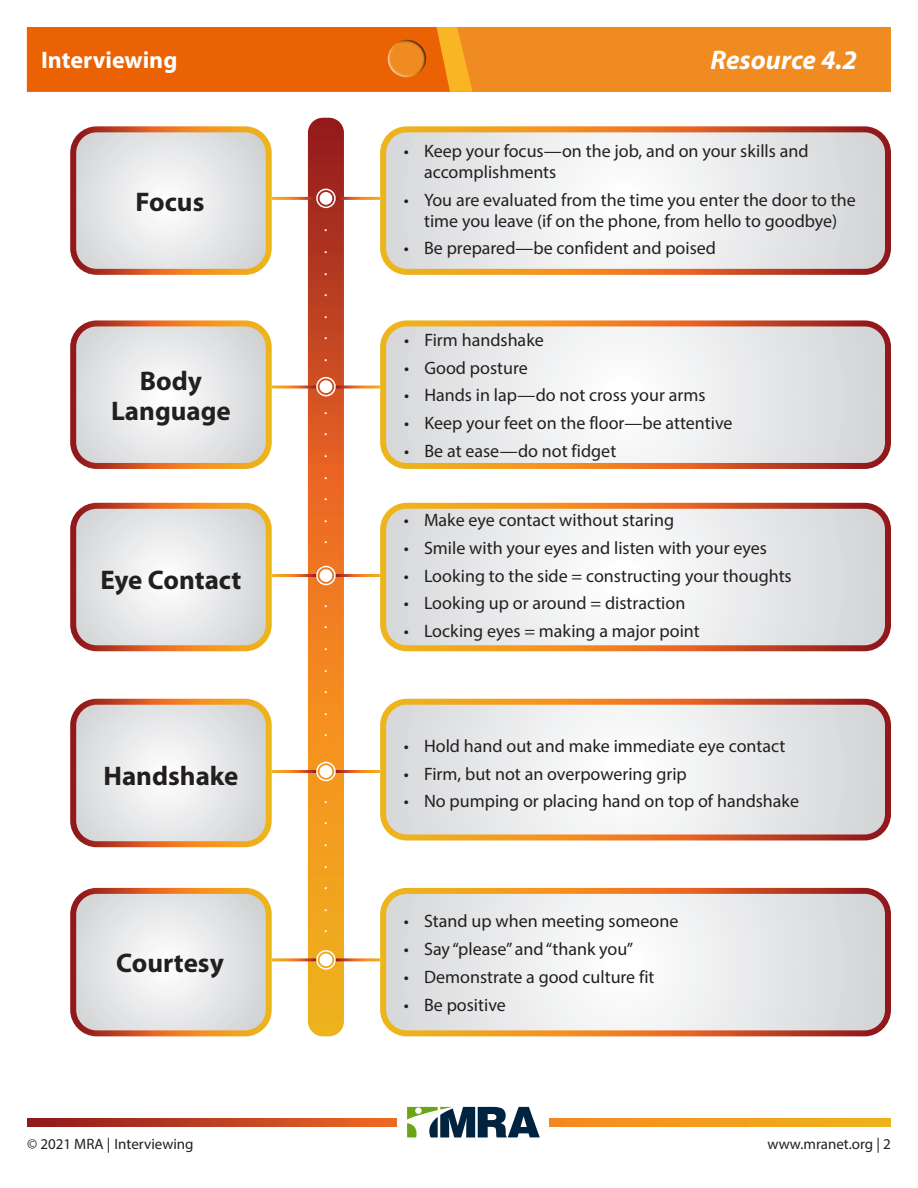
<style>
.page{position:relative;width:918px;height:1188px;background:#fff}
.page>*{position:absolute;margin:0;border:0;box-sizing:border-box;transform-origin:0 0}
.Subhead{font:700 27px/30px "Myriad Pro";color:#231f20;text-align:center}
.t1{font:italic 700 27px "Myriad Pro";color:#fff}
.t2{font:700 24px "Myriad Pro";color:#fff}
.t3{font:18px/21px "Myriad Pro";color:#231f20}
.t4{font:18px "Minion Pro";color:#fff}
.t5{font:15px "Myriad Pro";color:#231f20}
</style>
<div class="page">
<div style="left:27px;top:27px;width:864px;height:65px;background:#f08b21"></div>
<svg style="left:26px;top:27px;width:447px;height:65px;background:#ea6706"></svg>
<div style="left:385px;top:40px;width:32px;height:38px;background:#fff;opacity:.75"></div>
<div style="left:393px;top:38px;width:34px;height:40px;background:#231f20;opacity:.75"></div>
<svg style="left:27px;top:1118px;width:864px;height:9px;background:#d76d1f"></svg>
<div style="left:397px;top:1107px;width:151px;height:31px;background:#fff"></div>
<svg style="left:407px;top:1107px;width:133px;height:30px"></svg>
<svg style="left:308px;top:118px;width:36px;height:918px;background:#dc7122"></svg>
<hr style="left:335px;top:386px;width:45px;height:3px;background:#fff">
<svg style="left:77px;top:327px;width:188px;height:135px"></svg>
<div style="left:70px;top:320px;width:202px;height:149px;border:6px solid #fff;border-radius:24px"></div>
<hr style="left:272px;top:386px;width:45px;height:3px;background:#fff">
<div style="left:316px;top:377px;width:20px;height:19px;border:2px solid #fff;border-radius:50%"></div>
<div style="left:320px;top:381px;width:12px;height:11px;background:#fff;border-radius:50%"></div>
<div style="left:320px;top:380px;width:12px;height:13px;border:2px solid #fff;border-radius:50%"></div>
<svg style="left:387px;top:327px;width:497px;height:135px"></svg>
<div style="left:380px;top:320px;width:511px;height:149px;border:6px solid #fff;border-radius:24px"></div>
<svg style="left:77px;top:510px;width:188px;height:134px"></svg>
<div style="left:70px;top:503px;width:202px;height:148px;border:6px solid #fff;border-radius:24px"></div>
<svg style="left:387px;top:510px;width:497px;height:134px"></svg>
<div style="left:380px;top:503px;width:511px;height:148px;border:6px solid #fff;border-radius:24px"></div>
<hr style="left:272px;top:574px;width:45px;height:3px;background:#fff">
<hr style="left:335px;top:574px;width:45px;height:3px;background:#fff">
<div style="left:316px;top:566px;width:20px;height:19px;border:2px solid #fff;border-radius:50%"></div>
<div style="left:320px;top:570px;width:12px;height:11px;background:#fff;border-radius:50%"></div>
<div style="left:320px;top:569px;width:12px;height:13px;border:2px solid #fff;border-radius:50%"></div>
<svg style="left:77px;top:706px;width:188px;height:134px"></svg>
<div style="left:70px;top:699px;width:202px;height:148px;border:6px solid #fff;border-radius:24px"></div>
<svg style="left:387px;top:706px;width:497px;height:127px"></svg>
<div style="left:380px;top:699px;width:511px;height:141px;border:6px solid #fff;border-radius:24px"></div>
<hr style="left:272px;top:770px;width:45px;height:3px;background:#fff">
<hr style="left:335px;top:770px;width:45px;height:3px;background:#fff">
<div style="left:316px;top:762px;width:20px;height:19px;border:2px solid #fff;border-radius:50%"></div>
<div style="left:320px;top:766px;width:12px;height:11px;background:#fff;border-radius:50%"></div>
<div style="left:320px;top:765px;width:12px;height:13px;border:2px solid #fff;border-radius:50%"></div>
<svg style="left:77px;top:895px;width:188px;height:134px"></svg>
<div style="left:70px;top:888px;width:202px;height:148px;border:6px solid #fff;border-radius:24px"></div>
<svg style="left:387px;top:895px;width:497px;height:134px"></svg>
<div style="left:380px;top:888px;width:511px;height:148px;border:6px solid #fff;border-radius:24px"></div>
<hr style="left:272px;top:958px;width:45px;height:3px;background:#fff">
<hr style="left:335px;top:958px;width:45px;height:3px;background:#fff">
<div style="left:316px;top:950px;width:20px;height:20px;border:2px solid #fff;border-radius:50%"></div>
<div style="left:320px;top:954px;width:12px;height:12px;background:#fff;border-radius:50%"></div>
<div style="left:320px;top:954px;width:12px;height:12px;border:2px solid #fff;border-radius:50%"></div>
<svg style="left:77px;top:133px;width:188px;height:135px"></svg>
<div style="left:70px;top:126px;width:202px;height:149px;border:6px solid #fff;border-radius:24px"></div>
<svg style="left:387px;top:133px;width:497px;height:135px"></svg>
<div style="left:380px;top:126px;width:511px;height:149px;border:6px solid #fff;border-radius:24px"></div>
<hr style="left:272px;top:197px;width:45px;height:3px;background:#fff">
<hr style="left:335px;top:197px;width:45px;height:3px;background:#fff">
<div style="left:316px;top:189px;width:20px;height:19px;border:2px solid #fff;border-radius:50%"></div>
<div style="left:320px;top:193px;width:12px;height:11px;background:#fff;border-radius:50%"></div>
<div style="left:320px;top:192px;width:12px;height:13px;border:2px solid #fff;border-radius:50%"></div>
<p class="t2" style="left:41px;top:46px;width:138px">Interviewing</p>
<h1 class="t1" style="left:711px;top:42px;width:148px">Resource 4.2</h1>
<p class="Subhead" style="left:136px;top:187px;width:70px">Focus</p>
<p class="Subhead" style="left:111px;top:366px;width:121px">Body<br>Language</p>
<p class="Subhead" style="left:100px;top:565px;width:142px">Eye Contact</p>
<p class="Subhead" style="left:103px;top:761px;width:137px">Handshake</p>
<p class="Subhead" style="left:116px;top:949px;width:109px">Courtesy</p>
<p class="t4" style="left:324px;top:214px;width:6px">.</p>
<p class="t4" style="left:324px;top:235px;width:6px">.</p>
<p class="t4" style="left:324px;top:257px;width:6px">.</p>
<p class="t4" style="left:324px;top:278px;width:6px">.</p>
<p class="t4" style="left:324px;top:300px;width:6px">.</p>
<p class="t4" style="left:324px;top:322px;width:6px">.</p>
<p class="t4" style="left:324px;top:343px;width:6px">.</p>
<p class="t4" style="left:324px;top:396px;width:6px">.</p>
<p class="t4" style="left:324px;top:418px;width:6px">.</p>
<p class="t4" style="left:324px;top:439px;width:6px">.</p>
<p class="t4" style="left:324px;top:461px;width:6px">.</p>
<p class="t4" style="left:324px;top:482px;width:6px">.</p>
<p class="t4" style="left:324px;top:504px;width:6px">.</p>
<p class="t4" style="left:324px;top:526px;width:6px">.</p>
<p class="t4" style="left:324px;top:589px;width:6px">.</p>
<p class="t4" style="left:324px;top:611px;width:6px">.</p>
<p class="t4" style="left:324px;top:632px;width:6px">.</p>
<p class="t4" style="left:324px;top:654px;width:6px">.</p>
<p class="t4" style="left:324px;top:675px;width:6px">.</p>
<p class="t4" style="left:324px;top:697px;width:6px">.</p>
<p class="t4" style="left:324px;top:719px;width:6px">.</p>
<p class="t4" style="left:324px;top:785px;width:6px">.</p>
<p class="t4" style="left:324px;top:807px;width:6px">.</p>
<p class="t4" style="left:324px;top:828px;width:6px">.</p>
<p class="t4" style="left:324px;top:850px;width:6px">.</p>
<p class="t4" style="left:324px;top:871px;width:6px">.</p>
<p class="t4" style="left:324px;top:893px;width:6px">.</p>
<p class="t4" style="left:324px;top:915px;width:6px">.</p>
<p class="t3" style="left:424px;top:140px;width:386px;text-indent:-20px">• Keep your focus—on the job, and on your skills and accomplishments</p>
<p class="t3" style="left:404px;top:189px;width:454px;text-align:center">• You are evaluated from the time you enter the door to the time you leave (if on the phone, from hello to goodbye)</p>
<p class="t3" style="left:404px;top:238px;width:314px">• Be prepared—be confident and poised</p>
<p class="t3" style="left:404px;top:329px;width:141px">• Firm handshake</p>
<p class="t3" style="left:404px;top:357px;width:125px">• Good posture</p>
<p class="t3" style="left:404px;top:385px;width:303px">• Hands in lap—do not cross your arms</p>
<p class="t3" style="left:404px;top:412px;width:330px">• Keep your feet on the floor—be attentive</p>
<p class="t3" style="left:404px;top:440px;width:214px">• Be at ease—do not fidget</p>
<p class="t3" style="left:404px;top:509px;width:272px">• Make eye contact without staring</p>
<p class="t3" style="left:404px;top:537px;width:365px">• Smile with your eyes and listen with your eyes</p>
<p class="t3" style="left:404px;top:565px;width:389px">• Looking to the side = constructing your thoughts</p>
<p class="t3" style="left:404px;top:593px;width:283px">• Looking up or around = distraction</p>
<p class="t3" style="left:404px;top:620px;width:297px">• Locking eyes = making a major point</p>
<p class="t3" style="left:404px;top:735px;width:383px">• Hold hand out and make immediate eye contact</p>
<p class="t3" style="left:404px;top:763px;width:285px">• Firm, but not an overpowering grip</p>
<p class="t3" style="left:404px;top:791px;width:397px">• No pumping or placing hand on top of handshake</p>
<p class="t3" style="left:404px;top:910px;width:276px">• Stand up when meeting someone</p>
<p class="t3" style="left:404px;top:938px;width:231px">• Say “please” and “thank you”</p>
<p class="t3" style="left:404px;top:966px;width:252px">• Demonstrate a good culture fit</p>
<p class="t3" style="left:404px;top:994px;width:104px">• Be positive</p>
<p class="t5" style="left:27px;top:1135px;width:168px">© 2021 MRA | Interviewing</p>
<p class="t5" style="left:768px;top:1135px;width:125px">www.mranet.org | 2</p>
</div>
